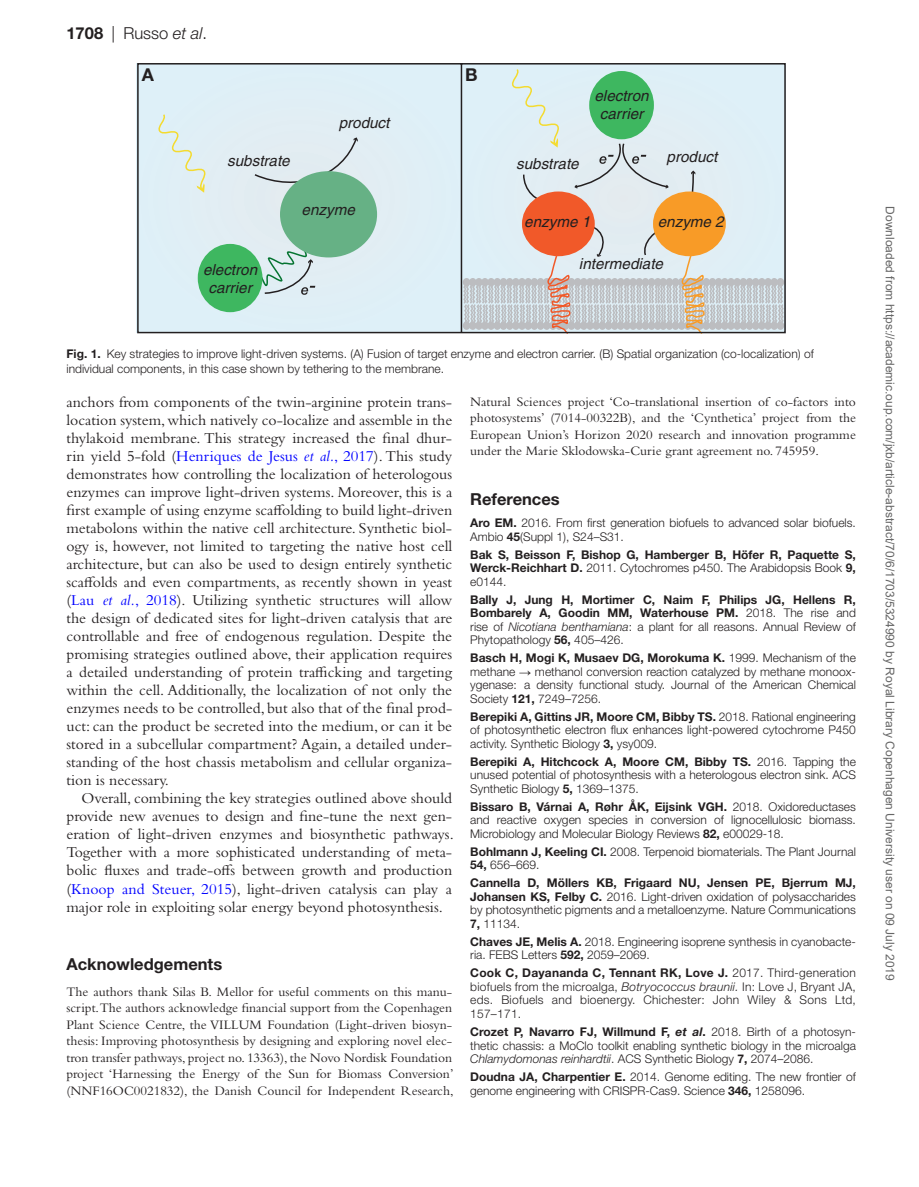
<style>
.page{position:relative;width:919px;height:1187px;background:#fff}
.page>*{position:absolute;margin:0;border:0;box-sizing:border-box;transform-origin:0 0}
.t1{font:700 17.7px "Helvetica Neue";color:#231f20}
.t2{font:700 16.5px "Helvetica Neue LT Std";color:#231f20}
.t3{font:300 16.5px "Helvetica Neue LT Std";color:#231f20}
.t4{font:15.75px/18px "Bembo Std";color:#231f20;text-align:justify}
.t5{font:italic 15.15px/18.3px "Helvetica";color:#231f20;text-align:center}
.t6{font:13.5px/16.5px "Bembo Std";color:#231f20;text-align:justify}
.t7{font:300 12px/13.5px "Helvetica Neue LT Std";color:#231f20;text-align:justify}
.t8{font:700 12px/13.5px "Helvetica Neue LT Std";color:#231f20;text-align:justify}
.t9{font:12px "Arial";color:#666}
.s1{font-weight:700}
.s2{font-style:italic}
.s3{color:#00f}
.s4{font-style:italic;color:#00f}
.s5{font-weight:300}
.s6{font-weight:300;font-style:italic}
.s7{font-family:"Gandhari Unicode";font-weight:400}
.s8{font-weight:700;font-style:italic}
</style>
<div class="page">
<svg style="left:137px;top:63px;width:648px;height:271px"></svg>
<h2 class="t3" style="left:66px;top:23px;width:142px"><span class="s1">1708</span> | Russo <span class="s2">et al</span>.</h2>
<h1 class="t1" style="left:142px;top:63px;width:14px">A</h1>
<h1 class="t1" style="left:465px;top:63px;width:14px">B</h1>
<p class="t5" style="left:338px;top:113px;width:52px">product</p>
<p class="t5" style="left:594px;top:86px;width:56px">electron carrier</p>
<p class="t5" style="left:227px;top:151px;width:64px">substrate</p>
<p class="t5" style="left:516px;top:155px;width:64px">substrate</p>
<p class="t5" style="left:666px;top:148px;width:52px">product</p>
<p class="t5" style="left:301px;top:200px;width:55px">enzyme</p>
<p class="t5" style="left:524px;top:212px;width:67px">enzyme 1</p>
<p class="t5" style="left:657px;top:212px;width:67px">enzyme 2</p>
<p class="t5" style="left:203px;top:260px;width:56px">electron carrier</p>
<p class="t5" style="left:579px;top:254px;width:86px">intermediate</p>
<p class="t7" style="left:66px;top:346px;width:748px;line-height:15px"><span class="s1">Fig. 1.</span> Key strategies to improve light-driven systems. (A) Fusion of target enzyme and electron carrier. (B) Spatial organization (co-localization) of individual components, in this case shown by tethering to the membrane.</p>
<p class="t4" style="left:66px;top:393px;width:387px">anchors from components of the twin-arginine protein trans&shy;location system, which natively co-localize and assemble in the thylakoid membrane. This strategy increased the final dhur&shy;rin yield 5-fold (<span class="s3">Henriques de Jesus</span> <span class="s4">et al.</span><span class="s3">, 2017</span>). This study demonstrates how controlling the localization of heterologous enzymes can improve light-driven systems. Moreover, this is a first example of using enzyme scaffolding to build light-driven metabolons within the native cell architecture. Synthetic biol&shy;ogy is, however, not limited to targeting the native host cell architecture, but can also be used to design entirely synthetic scaffolds and even compartments, as recently shown in yeast (<span class="s3">Lau</span> <span class="s4">et al.</span><span class="s3">, 2018</span>). Utilizing synthetic structures will allow the design of dedicated sites for light-driven catalysis that are controllable and free of endogenous regulation. Despite the promising strategies outlined above, their application requires a detailed understanding of protein trafficking and targeting within the cell. Additionally, the localization of not only the enzymes needs to be controlled, but also that of the final prod&shy;uct: can the product be secreted into the medium, or can it be stored in a subcellular compartment? Again, a detailed under&shy;standing of the host chassis metabolism and cellular organiza&shy;tion is necessary.</p>
<p class="t4" style="left:66px;top:789px;width:389px;text-indent:15px">Overall, combining the key strategies outlined above should provide new avenues to design and fine-tune the next gen&shy;eration of light-driven enzymes and biosynthetic pathways.<br>Together with a more sophisticated understanding of meta&shy;bolic fluxes and trade-offs between growth and production (<span class="s3">Knoop and Steuer, 2015</span>), light-driven catalysis can play a major role in exploiting solar energy beyond photosynthesis.</p>
<h2 class="t2" style="left:66px;top:953px;width:157px">Acknowledgements</h2>
<p class="t6" style="left:66px;top:982px;width:388px">The authors thank Silas B. Mellor for useful comments on this manu&shy;script.The authors acknowledge financial support from the Copenhagen Plant Science Centre, the VILLUM Foundation (Light-driven biosyn&shy;thesis: Improving photosynthesis by designing and exploring novel elec&shy;tron transfer pathways, project no. 13363), the Novo Nordisk Foundation project ‘Harnessing the Energy of the Sun for Biomass Conversion’ (NNF16OC0021832), the Danish Council for Independent Research,</p>
<p class="t6" style="left:470px;top:393px;width:387px">Natural Sciences project ‘Co-translational insertion of co-factors into photosystems’ (7014-00322B), and the ‘Cynthetica’ project from the European Union’s Horizon 2020 research and innovation programme under the Marie Sklodowska-Curie grant agreement no. 745959.</p>
<h2 class="t2" style="left:470px;top:488px;width:91px">References</h2>
<p class="t7" style="left:470px;top:516px;width:387px"><span class="s1">Aro EM.</span> 2016. From first generation biofuels to advanced solar biofuels.<br>Ambio <span class="s1">45</span>(Suppl 1), S24–S31.</p>
<p class="t8" style="left:470px;top:547px;width:387px">Bak S, Beisson F, Bishop G, Hamberger B, Höfer R, Paquette S, Werck-Reichhart D. <span class="s5">2011. Cytochromes p450. The Arabidopsis Book</span> 9, <span class="s5">e0144.</span></p>
<p class="t8" style="left:470px;top:592px;width:387px">Bally J, Jung H, Mortimer C, Naim F, Philips JG, Hellens R, Bombarely A, Goodin MM, Waterhouse PM. <span class="s5">2018. The rise and rise of</span> <span class="s6">Nicotiana benthamiana</span><span class="s5">: a plant for all reasons. Annual Review of Phytopathology</span> 56, <span class="s5">405–426.</span></p>
<p class="t7" style="left:470px;top:651px;width:387px"><span class="s1">Basch H, Mogi K, Musaev DG, Morokuma K.</span> 1999. Mechanism of the methane <span class="s7">→</span> methanol conversion reaction catalyzed by methane monoox&shy;ygenase: a density functional study. Journal of the American Chemical Society <span class="s1">121,</span> 7249–7256.</p>
<p class="t7" style="left:470px;top:709px;width:387px"><span class="s1">Berepiki A, Gittins JR, Moore CM, Bibby TS.</span> 2018. Rational engineering of photosynthetic electron flux enhances light-powered cytochrome P450 activity. Synthetic Biology <span class="s1">3,</span> ysy009.</p>
<p class="t7" style="left:470px;top:754px;width:387px"><span class="s1">Berepiki A, Hitchcock A, Moore CM, Bibby TS.</span> 2016. Tapping the unused potential of photosynthesis with a heterologous electron sink. ACS Synthetic Biology <span class="s1">5,</span> 1369–1375.</p>
<p class="t7" style="left:470px;top:799px;width:387px"><span class="s1">Bissaro B, Várnai A, Røhr ÅK, Eijsink VGH.</span> 2018. Oxidoreductases and reactive oxygen species in conversion of lignocellulosic biomass.<br>Microbiology and Molecular Biology Reviews <span class="s1">82,</span> e00029-18.</p>
<p class="t7" style="left:470px;top:844px;width:387px"><span class="s1">Bohlmann J, Keeling CI.</span> 2008. Terpenoid biomaterials. The Plant Journal<br><span class="s1">54,</span> 656–669.</p>
<p class="t7" style="left:470px;top:876px;width:387px"><span class="s1">Cannella D, Möllers KB, Frigaard NU, Jensen PE, Bjerrum MJ, Johansen KS, Felby C.</span> 2016. Light-driven oxidation of polysaccharides by photosynthetic pigments and a metalloenzyme. Nature Communications <span class="s1">7,</span> 11134.</p>
<p class="t7" style="left:470px;top:934px;width:387px"><span class="s1">Chaves JE, Melis A.</span> 2018. Engineering isoprene synthesis in cyanobacte&shy;ria. FEBS Letters <span class="s1">592,</span> 2059–2069.</p>
<p class="t7" style="left:470px;top:966px;width:387px"><span class="s1">Cook C, Dayananda C, Tennant RK, Love J.</span> 2017. Third-generation biofuels from the microalga, <span class="s2">Botryococcus braunii.</span> In: Love J, Bryant JA, eds. Biofuels and bioenergy. Chichester: John Wiley &amp; Sons Ltd, 157–171.</p>
<p class="t7" style="left:470px;top:1024px;width:387px"><span class="s1">Crozet P, Navarro FJ, Willmund F,</span> <span class="s8">et al</span><span class="s1">.</span> 2018. Birth of a photosyn&shy;thetic chassis: a MoClo toolkit enabling synthetic biology in the microalga <span class="s2">Chlamydomonas reinhardtii</span>. ACS Synthetic Biology <span class="s1">7,</span> 2074–2086.</p>
<p class="t7" style="left:470px;top:1069px;width:387px"><span class="s1">Doudna JA, Charpentier E.</span> 2014. Genome editing. The new frontier of genome engineering with CRISPR-Cas9. Science <span class="s1">346,</span> 1258096.</p>
<p class="t9" style="left:894px;top:206px;width:775px;rotate:90deg">Downloaded from https://academic.oup.com/jxb/article-abstract/70/6/1703/5324990 by Royal Library Copenhagen University user on 09 July 2019</p>
</div>
